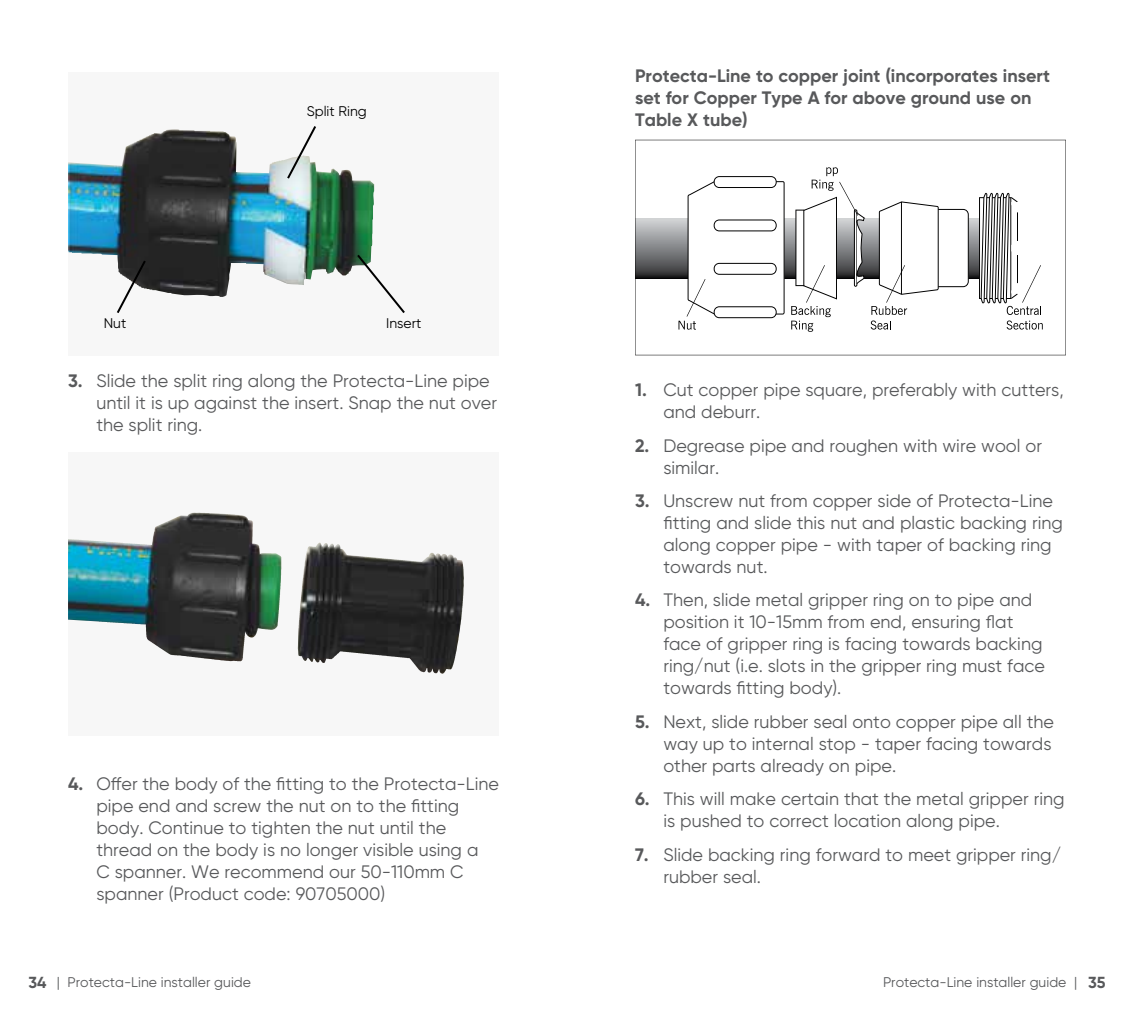
<style>
.page{position:relative;width:1134px;height:1021px;background:#fff}
.page>*{position:absolute;margin:0;border:0;box-sizing:border-box;transform-origin:0 0}
.t1{font:18px/22px "Gilroy";color:#58595b}
.t2{font:700 18px/22px "Gilroy";color:#58595b}
.t3{font:14px "Gilroy";color:#58595b}
.t4{font:14px "Gilroy";color:#000}
.s1{font-weight:700}
.s2{font-weight:700;font-size:16px}
</style>
<div class="page">
<div style="left:68px;top:72px;width:431px;height:283px;background:#f7f7f7"></div>
<img style="left:68px;top:130px;width:307px;height:167px">
<svg style="left:285px;top:126px;width:33px;height:55px"></svg>
<svg style="left:115px;top:258px;width:33px;height:55px"></svg>
<svg style="left:355px;top:252px;width:50px;height:61px"></svg>
<svg style="left:158px;top:512px;width:306px;height:162px"></svg>
<img style="left:68px;top:512px;width:127px;height:135px">
<svg style="left:635px;top:140px;width:431px;height:215px"></svg>
<p class="t4" style="left:307px;top:102px;width:61px">Split Ring</p>
<p class="t4" style="left:104px;top:315px;width:24px">Nut</p>
<p class="t4" style="left:386px;top:315px;width:37px">Insert</p>
<p class="t1" style="left:96px;top:369px;width:402px;text-indent:-28px"><span class="s1">3.</span> Slide the split ring along the Protecta-Line pipe until it is up against the insert. Snap the nut over the split ring.</p>
<p class="t1" style="left:96px;top:772px;width:404px;text-indent:-28px"><span class="s1">4.</span> Offer the body of the fitting to the Protecta-Line pipe end and screw the nut on to the fitting body. Continue to tighten the nut until the thread on the body is no longer visible using a<br>C spanner. We recommend our 50-110mm C spanner (Product code: 90705000)</p>
<p class="t2" style="left:635px;top:65px;width:416px">Protecta-Line to copper joint (incorporates insert set for Copper Type A for above ground use on<br>Table X tube)</p>
<p class="t1" style="left:663px;top:379px;width:402px;text-indent:-28px"><span class="s1">1.</span> Cut copper pipe square, preferably with cutters, and deburr.</p>
<p class="t1" style="left:663px;top:434px;width:380px;text-indent:-28px"><span class="s1">2.</span> Degrease pipe and roughen with wire wool or similar.</p>
<p class="t1" style="left:663px;top:489px;width:401px;text-indent:-28px"><span class="s1">3.</span> Unscrew nut from copper side of Protecta-Line fitting and slide this nut and plastic backing ring along copper pipe - with taper of backing ring towards nut.</p>
<p class="t1" style="left:663px;top:589px;width:383px;text-indent:-28px"><span class="s1">4.</span> Then, slide metal gripper ring on to pipe and position it 10-15mm from end, ensuring flat face of gripper ring is facing towards backing ring/nut (i.e. slots in the gripper ring must face towards fitting body).</p>
<p class="t1" style="left:663px;top:710px;width:392px;text-indent:-28px"><span class="s1">5.</span> Next, slide rubber seal onto copper pipe all the way up to internal stop - taper facing towards other parts already on pipe.</p>
<p class="t1" style="left:663px;top:787px;width:403px;text-indent:-28px"><span class="s1">6.</span> This will make certain that the metal gripper ring is pushed to correct location along pipe.</p>
<p class="t1" style="left:663px;top:843px;width:399px;text-indent:-28px"><span class="s1">7.</span> Slide backing ring forward to meet gripper ring/ rubber seal.</p>
<p class="t3" style="left:28px;top:973px;width:224px"><span class="s2">34</span> | Protecta-Line installer guide</p>
<p class="t3" style="left:883px;top:973px;width:224px">Protecta-Line installer guide | <span class="s2">35</span></p>
</div>
